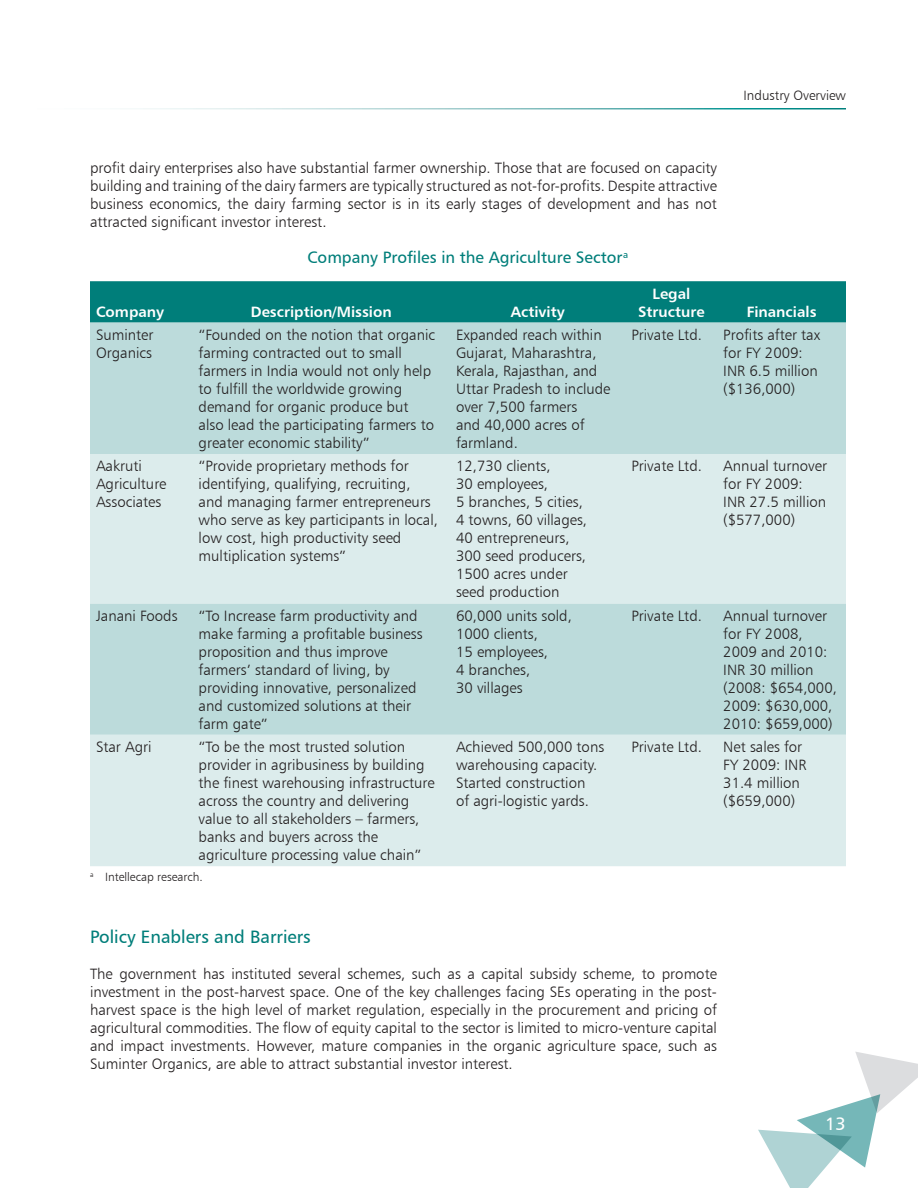
<style>
.page{position:relative;width:918px;height:1188px;background:#fff}
.page>*{position:absolute;margin:0;border:0;box-sizing:border-box;transform-origin:0 0}
.t1{font:18px "Humanist 777 BT Roman B";color:#007e7a}
.t2{font:18px "Humanist 777 BT Roman B";color:#fff}
.t3{font:16.5px "Humanist 777 BT Roman B";color:#007e7a}
.t4{font:15px/18px "Humanist 777 BT Light B";color:#231f20}
.t5{font:15px/18px "Humanist 777 BT Bold B";color:#fff;text-align:center}
.t6{font:13.5px "Humanist 777 BT Light B";color:#231f20}
.t7{font:12px "Humanist 777 BT Light B";color:#231f20}
</style>
<div class="page">
<svg style="left:758px;top:1052px;width:160px;height:136px"></svg>
<div style="left:90px;top:281px;width:756px;height:42px;background:#007e7a"></div>
<div style="left:90px;top:323px;width:756px;height:131px;background:#bcdbdb"></div>
<svg style="left:90px;top:454px;width:756px;height:412px;background:#d1e6e6"></svg>
<p class="t4" style="left:90px;top:159px;width:629px;text-align:justify">profit dairy enterprises also have substantial farmer ownership. Those that are focused on capacity building and training of the dairy farmers are typically structured as not-for-profits. Despite attractive business economics, the dairy farming sector is in its early stages of development and has not attracted significant investor interest.</p>
<p class="t3" style="left:308px;top:247px;width:322px">Company Profiles in the Agriculture Sector<sup>a</sup></p>
<p class="t5" style="left:96px;top:302px;width:70px">Company</p>
<p class="t5" style="left:251px;top:302px;width:142px">Description/Mission</p>
<p class="t5" style="left:511px;top:302px;width:55px">Activity</p>
<p class="t5" style="left:638px;top:284px;width:68px">Legal<br>Structure</p>
<p class="t6" style="left:744px;top:87px;width:104px">Industry Overview</p>
<p class="t5" style="left:747px;top:302px;width:71px">Financials</p>
<p class="t4" style="left:96px;top:326px;width:59px">Suminter<br>Organics</p>
<p class="t4" style="left:199px;top:326px;width:238px">“Founded on the notion that organic farming contracted out to small farmers in India would not only help to fulfill the worldwide growing demand for organic produce but also lead the participating farmers to greater economic stability”</p>
<p class="t4" style="left:456px;top:326px;width:156px">Expanded reach within<br>Gujarat, Maharashtra,<br>Kerala, Rajasthan, and<br>Uttar Pradesh to include over 7,500 farmers<br>and 40,000 acres of farmland.</p>
<p class="t4" style="left:632px;top:326px;width:72px">Private Ltd.</p>
<p class="t4" style="left:723px;top:326px;width:98px">Profits after tax for FY 2009:<br>INR 6.5 million ($136,000)</p>
<p class="t4" style="left:96px;top:457px;width:72px">Aakruti<br>Agriculture<br>Associates</p>
<p class="t4" style="left:199px;top:457px;width:241px">“Provide proprietary methods for identifying, qualifying, recruiting, and managing farmer entrepreneurs who serve as key participants in local, low cost, high productivity seed multiplication systems”</p>
<p class="t4" style="left:456px;top:457px;width:133px">12,730 clients,<br>30 employees,<br>5 branches, 5 cities,<br>4 towns, 60 villages,<br>40 entrepreneurs,<br>300 seed producers,<br>1500 acres under seed production</p>
<p class="t4" style="left:632px;top:457px;width:72px">Private Ltd.</p>
<p class="t4" style="left:723px;top:457px;width:105px">Annual turnover for FY 2009:<br>INR 27.5 million ($577,000)</p>
<p class="t4" style="left:96px;top:606px;width:83px">Janani Foods</p>
<p class="t4" style="left:199px;top:606px;width:225px">“To Increase farm productivity and make farming a profitable business proposition and thus improve farmers’ standard of living, by providing innovative, personalized and customized solutions at their farm gate”</p>
<p class="t4" style="left:456px;top:606px;width:117px">60,000 units sold,<br>1000 clients,<br>15 employees,<br>4 branches,<br>30 villages</p>
<p class="t4" style="left:632px;top:606px;width:72px">Private Ltd.</p>
<p class="t4" style="left:723px;top:606px;width:115px">Annual turnover for FY 2008,<br>2009 and 2010:<br>INR 30 million (2008: $654,000,<br>2009: $630,000,<br>2010: $659,000)</p>
<p class="t4" style="left:96px;top:738px;width:57px">Star Agri</p>
<p class="t4" style="left:199px;top:738px;width:238px">“To be the most trusted solution provider in agribusiness by building the finest warehousing infrastructure across the country and delivering value to all stakeholders – farmers, banks and buyers across the agriculture processing value chain”</p>
<p class="t4" style="left:456px;top:738px;width:150px">Achieved 500,000 tons warehousing capacity.<br>Started construction<br>of agri-logistic yards.</p>
<p class="t4" style="left:631px;top:738px;width:72px">Private Ltd.</p>
<p class="t4" style="left:723px;top:738px;width:85px">Net sales for<br>FY 2009: INR<br>31.4 million ($659,000)</p>
<p class="t7" style="left:90px;top:870px;width:114px"><sup>a</sup> Intellecap research.</p>
<p class="t1" style="left:90px;top:926px;width:222px">Policy Enablers and Barriers</p>
<p class="t4" style="left:90px;top:965px;width:629px;text-align:justify">The government has instituted several schemes, such as a capital subsidy scheme, to promote investment in the post-harvest space. One of the key challenges facing SEs operating in the post&shy;harvest space is the high level of market regulation, especially in the procurement and pricing of agricultural commodities. The flow of equity capital to the sector is limited to micro-venture capital and impact investments. However, mature companies in the organic agriculture space, such as Suminter Organics, are able to attract substantial investor interest.</p>
<p class="t2" style="left:825px;top:1112px;width:22px">13</p>
</div>
